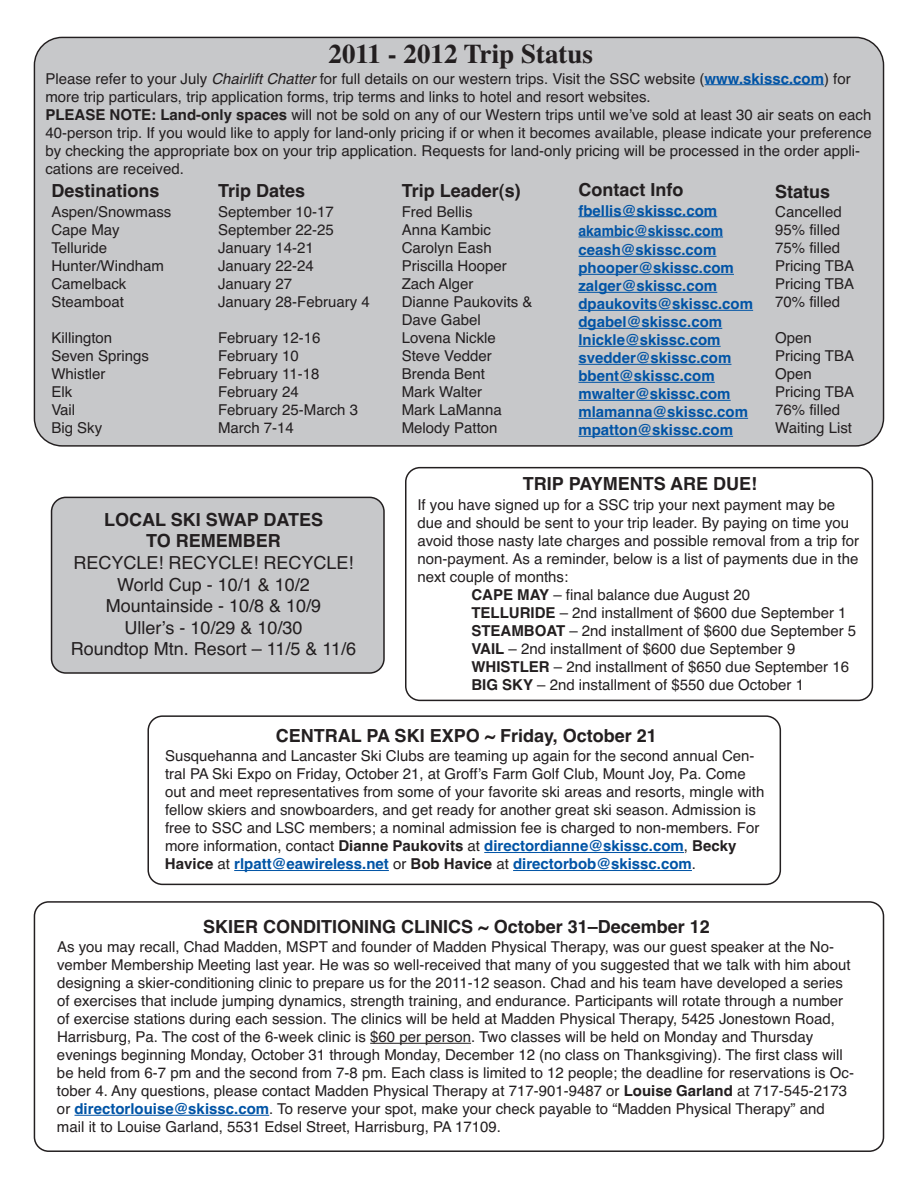
<style>
.page{position:relative;width:918px;height:1188px;background:#fff}
.page>*{position:absolute;margin:0;border:0;box-sizing:border-box;transform-origin:0 0}
.t1{font:700 27px "Times";color:#231f20}
.t2{font:700 18px/21.6px "Helvetica";color:#231f20;text-align:center}
.t3{font:18px/21.6px "Helvetica";color:#231f20;text-align:center}
.t4{font:15px/18px "Helvetica";color:#231f20}
.t5{font:700 15px/18px "Helvetica";color:#0154a6}
.s1{font-style:italic}
.s2{font-weight:700;color:#0154a6}
.s3{font-weight:700}
</style>
<div class="page">
<svg style="left:147px;top:715px;width:634px;height:170px"></svg>
<svg style="left:34px;top:901px;width:850px;height:251px"></svg>
<div style="left:51px;top:497px;width:334px;height:177px;background:#c7c8ca"></div>
<hr style="left:370px;top:1043px;width:101px;height:1px;background:#231f20">
<hr style="left:75px;top:1115px;width:194px;height:1px;background:#0154a6">
<div style="left:34px;top:37px;width:850px;height:410px;background:#c7c8ca"></div>
<hr style="left:578px;top:216px;width:139px;height:1px;background:#0154a6">
<hr style="left:578px;top:237px;width:145px;height:1px;background:#0154a6">
<hr style="left:578px;top:256px;width:138px;height:1px;background:#0154a6">
<hr style="left:578px;top:274px;width:156px;height:1px;background:#0154a6">
<hr style="left:578px;top:292px;width:139px;height:1px;background:#0154a6">
<hr style="left:578px;top:310px;width:175px;height:1px;background:#0154a6">
<hr style="left:578px;top:328px;width:144px;height:1px;background:#0154a6">
<hr style="left:578px;top:346px;width:143px;height:1px;background:#0154a6">
<hr style="left:578px;top:364px;width:153px;height:1px;background:#0154a6">
<hr style="left:578px;top:382px;width:137px;height:1px;background:#0154a6">
<hr style="left:578px;top:400px;width:153px;height:1px;background:#0154a6">
<hr style="left:578px;top:418px;width:170px;height:1px;background:#0154a6">
<hr style="left:578px;top:436px;width:155px;height:1px;background:#0154a6">
<hr style="left:705px;top:84px;width:119px;height:1px;background:#0154a6">
<svg style="left:405px;top:467px;width:468px;height:234px"></svg>
<hr style="left:484px;top:852px;width:200px;height:1px;background:#0154a6">
<hr style="left:234px;top:870px;width:155px;height:1px;background:#0154a6">
<hr style="left:513px;top:870px;width:179px;height:1px;background:#0154a6">
<h1 class="t1" style="left:329px;top:28px;width:266px">2011 - 2012 Trip Status</h1>
<p class="t4" style="left:45px;top:70px;width:828px">Please refer to your July <span class="s1">Chairlift Chatter</span> for full details on our western trips. Visit the SSC website (<span class="s2">www.skissc.com</span>) for more trip particulars, trip application forms, trip terms and links to hotel and resort websites.<br><span class="s3">PLEASE NOTE: Land-only spaces</span> will not be sold on any of our Western trips until weʼve sold at least 30 air seats on each 40-person trip. If you would like to apply for land-only pricing if or when it becomes available, please indicate your preference by checking the appropriate box on your trip application. Requests for land-only pricing will be processed in the order appli&shy;cations are received.</p>
<p class="t2" style="left:51px;top:180px;width:110px">Destinations</p>
<p class="t4" style="left:51px;top:203px;width:122px">Aspen/Snowmass<br>Cape May<br>Telluride<br>Hunter/Windham<br>Camelback<br>Steamboat</p>
<p class="t4" style="left:51px;top:329px;width:99px">Killington<br>Seven Springs<br>Whistler<br>Elk<br>Vail<br>Big Sky</p>
<p class="t2" style="left:218px;top:180px;width:89px">Trip Dates</p>
<p class="t4" style="left:218px;top:203px;width:153px">September 10-17<br>September 22-25<br>January 14-21<br>January 22-24<br>January 27<br>January 28-February 4</p>
<p class="t4" style="left:218px;top:329px;width:142px">February 12-16<br>February 10<br>February 11-18<br>February 24<br>February 25-March 3<br>March 7-14</p>
<p class="t2" style="left:104px;top:509px;width:221px">LOCAL SKI SWAP DATES<br>TO REMEMBER</p>
<p class="t3" style="left:71px;top:553px;width:287px">RECYCLE! RECYCLE! RECYCLE!<br>World Cup - 10/1 &amp; 10/2<br>Mountainside - 10/8 &amp; 10/9<br>Ullerʼs - 10/29 &amp; 10/30<br>Roundtop Mtn. Resort – 11/5 &amp; 11/6</p>
<p class="t2" style="left:402px;top:180px;width:121px">Trip Leader(s)</p>
<p class="t4" style="left:402px;top:203px;width:132px">Fred Bellis<br>Anna Kambic<br>Carolyn Eash<br>Priscilla Hooper<br>Zach Alger<br>Dianne Paukovits &amp;<br>Dave Gabel<br>Lovena Nickle<br>Steve Vedder<br>Brenda Bent<br>Mark Walter<br>Mark LaManna<br>Melody Patton</p>
<p class="t2" style="left:578px;top:179px;width:106px">Contact Info</p>
<p class="t5" style="left:578px;top:201px;width:146px;line-height:19.8px">fbellis@skissc.com akambic@skissc.com ceash@skissc.com</p>
<p class="t5" style="left:578px;top:259px;width:176px">phooper@skissc.com zalger@skissc.com dpaukovits@skissc.com dgabel@skissc.com lnickle@skissc.com svedder@skissc.com bbent@skissc.com mwalter@skissc.com mlamanna@skissc.com mpatton@skissc.com</p>
<p class="t2" style="left:775px;top:181px;width:57px">Status</p>
<p class="t4" style="left:775px;top:203px;width:80px">Cancelled<br>95% filled<br>75% filled<br>Pricing TBA<br>Pricing TBA<br>70% filled</p>
<p class="t4" style="left:775px;top:329px;width:80px">Open<br>Pricing TBA<br>Open<br>Pricing TBA<br>76% filled<br>Waiting List</p>
<p class="t2" style="left:523px;top:473px;width:236px">TRIP PAYMENTS ARE DUE!</p>
<p class="t4" style="left:417px;top:496px;width:419px">If you have signed up for a SSC trip your next payment may be</p>
<p class="t4" style="left:417px;top:514px;width:433px">due and should be sent to your trip leader. By paying on time you</p>
<p class="t4" style="left:417px;top:532px;width:443px">avoid those nasty late charges and possible removal from a trip for</p>
<p class="t4" style="left:417px;top:550px;width:443px">non-payment. As a reminder, below is a list of payments due in the</p>
<p class="t4" style="left:417px;top:568px;width:152px">next couple of months:</p>
<p class="t4" style="left:471px;top:586px;width:280px"><span class="s3">CAPE MAY</span> – final balance due August 20</p>
<p class="t4" style="left:471px;top:604px;width:377px"><span class="s3">TELLURIDE</span> – 2nd installment of $600 due September 1</p>
<p class="t4" style="left:471px;top:622px;width:386px"><span class="s3">STEAMBOAT</span> – 2nd installment of $600 due September 5</p>
<p class="t4" style="left:471px;top:640px;width:326px"><span class="s3">VAIL</span> – 2nd installment of $600 due September 9</p>
<p class="t4" style="left:471px;top:658px;width:379px"><span class="s3">WHISTLER</span> – 2nd installment of $650 due September 16</p>
<p class="t4" style="left:471px;top:676px;width:334px"><span class="s3">BIG SKY</span> – 2nd installment of $550 due October 1</p>
<p class="t2" style="left:276px;top:725px;width:382px">CENTRAL PA SKI EXPO ~ Friday, October 21</p>
<p class="t4" style="left:165px;top:748px;width:601px">Susquehanna and Lancaster Ski Clubs are teaming up again for the second annual Cen&shy;tral PA Ski Expo on Friday, October 21, at Groffʼs Farm Golf Club, Mount Joy, Pa. Come out and meet representatives from some of your favorite ski areas and resorts, mingle with fellow skiers and snowboarders, and get ready for another great ski season. Admission is free to SSC and LSC members; a nominal admission fee is charged to non-members. For more information, contact <span class="s3">Dianne Paukovits</span> at <span class="s2">directordianne@skissc.com</span>, <span class="s3">Becky Havice</span> at <span class="s2">rlpatt@eawireless.net</span> or <span class="s3">Bob Havice</span> at <span class="s2">directorbob@skissc.com</span>.</p>
<p class="t2" style="left:203px;top:916px;width:508px">SKIER CONDITIONING CLINICS ~ October 31–December 12</p>
<p class="t4" style="left:57px;top:938px;width:799px">As you may recall, Chad Madden, MSPT and founder of Madden Physical Therapy, was our guest speaker at the No&shy;vember Membership Meeting last year. He was so well-received that many of you suggested that we talk with him about designing a skier-conditioning clinic to prepare us for the 2011-12 season. Chad and his team have developed a series of exercises that include jumping dynamics, strength training, and endurance. Participants will rotate through a number of exercise stations during each session. The clinics will be held at Madden Physical Therapy, 5425 Jonestown Road, Harrisburg, Pa. The cost of the 6-week clinic is $60 per person. Two classes will be held on Monday and Thursday evenings beginning Monday, October 31 through Monday, December 12 (no class on Thanksgiving). The first class will be held from 6-7 pm and the second from 7-8 pm. Each class is limited to 12 people; the deadline for reservations is Oc&shy;tober 4. Any questions, please contact Madden Physical Therapy at 717-901-9487 or <span class="s3">Louise Garland</span> at 717-545-2173 or <span class="s2">directorlouise@skissc.com</span>. To reserve your spot, make your check payable to “Madden Physical Therapy” and mail it to Louise Garland, 5531 Edsel Street, Harrisburg, PA 17109.</p>
</div>
